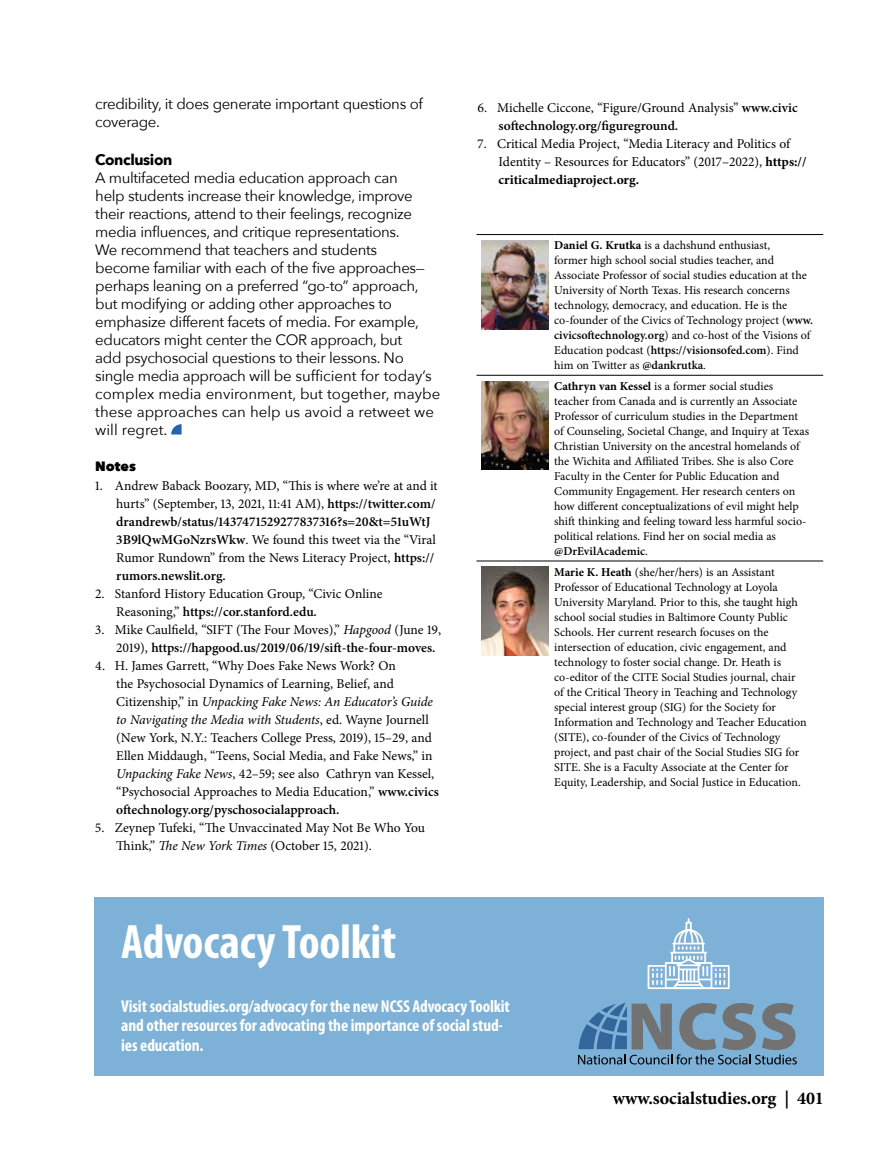
<style>
.page{position:relative;width:878px;height:1161px;background:#fff}
.page>*{position:absolute;margin:0;border:0;box-sizing:border-box;transform-origin:0 0}
.t1{font:700 condensed 48.6px "Myriad Pro";letter-spacing:-.005em;color:#fff}
.t2{font:700 18px "Minion Pro";letter-spacing:-.01em;color:#000}
.t3{font:700 condensed 17.25px/19.6px "Myriad Pro";letter-spacing:-.005em;color:#fff}
.t4{font:15px/18px "Avenir Next";letter-spacing:-.025em;color:#000}
.t5{font:700 15px "Avenir Next";letter-spacing:-.025em;color:#000}
.t6{font:13.5px/18px "Minion Pro";color:#000}
.t7{font:800 13.5px "Avenir Next";color:#000}
.t8{font:12px/15px "Minion Pro";color:#000}
.s1{font-weight:600}
.s2{font-style:italic}
.s3{font-weight:700}
</style>
<div class="page">
<svg style="left:171px;top:424px;width:10px;height:11px"></svg>
<hr style="left:476px;top:234px;width:78px;height:1px;background:#000">
<hr style="left:554px;top:234px;width:269px;height:1px;background:#000">
<hr style="left:476px;top:375px;width:78px;height:1px;background:#000">
<hr style="left:554px;top:375px;width:269px;height:1px;background:#000">
<hr style="left:476px;top:561px;width:78px;height:1px;background:#000">
<hr style="left:554px;top:561px;width:269px;height:1px;background:#000">
<img style="left:482px;top:241px;width:67px;height:88px">
<img style="left:482px;top:381px;width:67px;height:89px">
<img style="left:482px;top:567px;width:67px;height:89px">
<div style="left:94px;top:897px;width:730px;height:179px;background:#7db1d8"></div>
<svg style="left:578px;top:1003px;width:218px;height:62px"></svg>
<svg style="left:647px;top:919px;width:83px;height:71px"></svg>
<p class="t4" style="left:95px;top:94px;width:329px">credibility, it does generate important questions of coverage.</p>
<p class="t5" style="left:95px;top:146px;width:79px">Conclusion</p>
<p class="t4" style="left:95px;top:168px;width:346px">A multifaceted media education approach can<br>help students increase their knowledge, improve their reactions, attend to their feelings, recognize media influences, and critique representations.<br>We recommend that teachers and students<br>become familiar with each of the five approaches— perhaps leaning on a preferred “go-to” approach, but modifying or adding other approaches to emphasize different facets of media. For example, educators might center the COR approach, but<br>add psychosocial questions to their lessons. No single media approach will be sufficient for today’s complex media environment, but together, maybe these approaches can help us avoid a retweet we will regret.</p>
<p class="t7" style="left:95px;top:457px;width:42px">Notes</p>
<p class="t6" style="left:116px;top:477px;width:323px;text-indent:-21px">1. Andrew Baback Boozary, MD, “This is where we’re at and it hurts” (September, 13, 2021, 11:41 AM), <span class="s1">https://twitter.com/ drandrewb/status/1437471529277837316?s=20&amp;t=51uWtJ 3B9lQwMGoNzrsWkw</span>. We found this tweet via the “Viral Rumor Rundown” from the News Literacy Project, <span class="s1">https:// rumors.newslit.org.</span></p>
<p class="t6" style="left:116px;top:585px;width:268px;text-indent:-21px">2. Stanford History Education Group, “Civic Online<br>Reasoning,” <span class="s1">https://cor.stanford.edu.</span></p>
<p class="t6" style="left:116px;top:621px;width:326px;text-indent:-21px">3. Mike Caulfield, “SIFT (The Four Moves),” <span class="s2">Hapgood</span> (June 19,<br>2019), <span class="s1">https://hapgood.us/2019/06/19/sift-the-four-moves.</span></p>
<p class="t6" style="left:116px;top:657px;width:324px;text-indent:-21px">4. H. James Garrett, “Why Does Fake News Work? On<br>the Psychosocial Dynamics of Learning, Belief, and Citizenship,” in <span class="s2">Unpacking Fake News: An Educator’s Guide to Navigating the Media with Students</span>, ed. Wayne Journell (New York, N.Y.: Teachers College Press, 2019), 15–29, and Ellen Middaugh, “Teens, Social Media, and Fake News,” in <span class="s2">Unpacking Fake News</span>, 42–59; see also Cathryn van Kessel, “Psychosocial Approaches to Media Education,” <span class="s1">www.civics oftechnology.org/pyschosocialapproach.</span></p>
<p class="t6" style="left:116px;top:819px;width:310px;text-indent:-21px">5. Zeynep Tufeki, “The Unvaccinated May Not Be Who You<br>Think,” <span class="s2">The New York Times</span> (October 15, 2021).</p>
<p class="t6" style="left:498px;top:99px;width:300px;text-indent:-21px">6. Michelle Ciccone, “Figure/Ground Analysis” <span class="s1">www.civic softechnology.org/figureground.</span></p>
<p class="t6" style="left:498px;top:135px;width:309px;text-indent:-21px">7. Critical Media Project, “Media Literacy and Politics of<br>Identity – Resources for Educators” (2017–2022), <span class="s3">https:// criticalmediaproject.org.</span></p>
<p class="t8" style="left:554px;top:238px;width:260px"><span class="s3">Daniel G. Krutka</span> is a dachshund enthusiast,<br>former high school social studies teacher, and Associate Professor of social studies education at the University of North Texas. His research concerns technology, democracy, and education. He is the co-founder of the Civics of Technology project (<span class="s1">www. civicsoftechnology.org</span>) and co-host of the Visions of Education podcast (<span class="s1">https://visionsofed.com</span>). Find him on Twitter as <span class="s1">@dankrutka</span>.</p>
<p class="t8" style="left:554px;top:379px;width:256px"><span class="s3">Cathryn van Kessel</span> is a former social studies teacher from Canada and is currently an Associate Professor of curriculum studies in the Department of Counseling, Societal Change, and Inquiry at Texas Christian University on the ancestral homelands of the Wichita and Affiliated Tribes. She is also Core Faculty in the Center for Public Education and Community Engagement. Her research centers on how different conceptualizations of evil might help shift thinking and feeling toward less harmful socio&shy;political relations. Find her on social media as <span class="s1">@DrEvilAcademic</span>.</p>
<p class="t8" style="left:554px;top:564px;width:254px"><span class="s3">Marie K. Heath</span> (she/her/hers) is an Assistant Professor of Educational Technology at Loyola University Maryland. Prior to this, she taught high school social studies in Baltimore County Public Schools. Her current research focuses on the intersection of education, civic engagement, and technology to foster social change. Dr. Heath is co-editor of the CITE Social Studies journal, chair of the Critical Theory in Teaching and Technology special interest group (SIG) for the Society for Information and Technology and Teacher Education (SITE), co-founder of the Civics of Technology project, and past chair of the Social Studies SIG for SITE. She is a Faculty Associate at the Center for Equity, Leadership, and Social Justice in Education.</p>
<h1 class="t1" style="left:121px;top:915px;width:276px">Advocacy Toolkit</h1>
<h3 class="t3" style="left:121px;top:996px;width:390px">Visit socialstudies.org/advocacy for the new NCSS Advocacy Toolkit and other resources for advocating the importance of social stud&shy;ies education.</h3>
<h2 class="t2" style="left:613px;top:1086px;width:212px">www.socialstudies.org | 401</h2>
</div>
